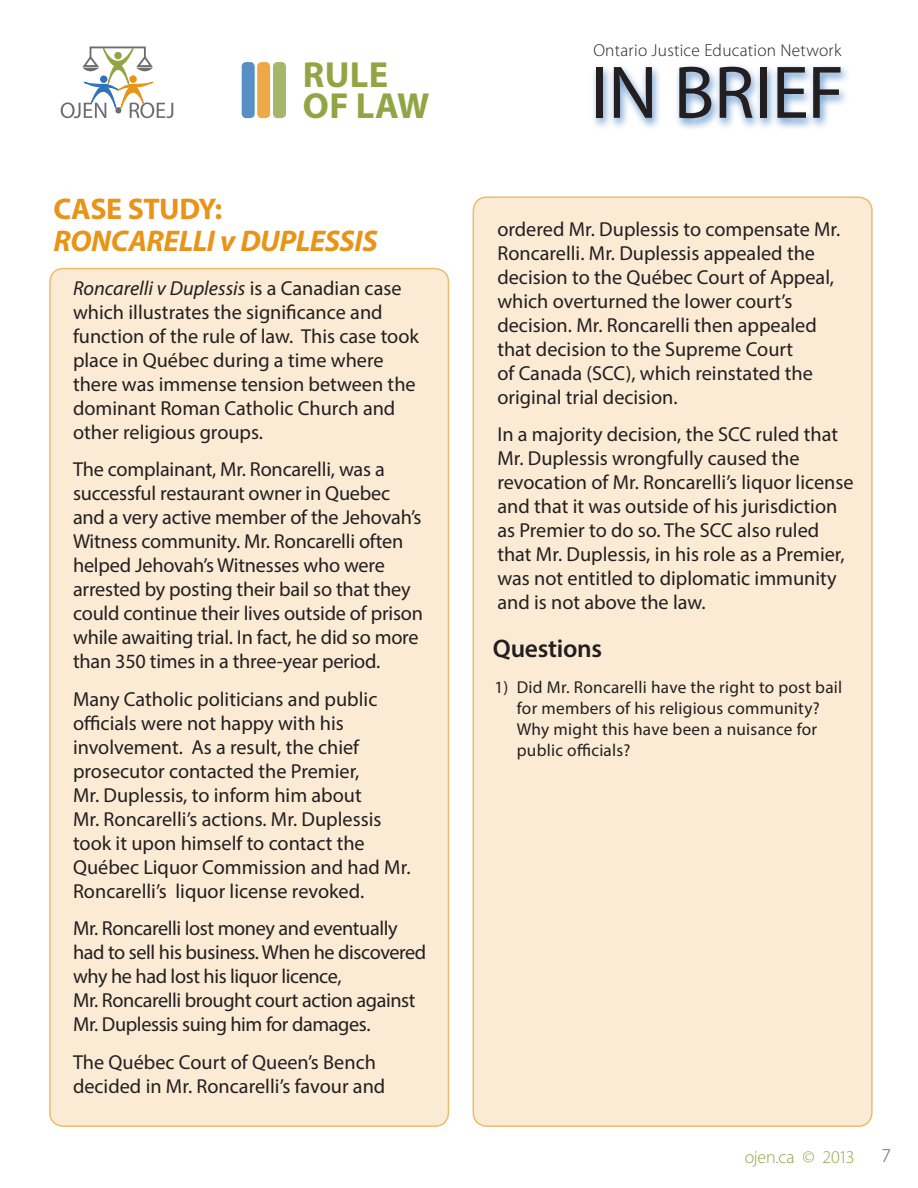
<style>
.page{position:relative;width:918px;height:1188px;background:#fff}
.page>*{position:absolute;margin:0;border:0;box-sizing:border-box;transform-origin:0 0}
.section_heading{font:75.3px "Myriad Pro";letter-spacing:-.01em;color:#231f20}
.t1{font:700 36.45px "Myriad Pro";letter-spacing:.01em;color:#93a445}
.Body_text{font:italic 700 30px/31.5px "Myriad Pro";letter-spacing:-.015em;color:#e89418}
.Bullet_Text{font:600 25.5px "Myriad Pro";letter-spacing:-.01em;color:#231f20}
.Body_Text_BOX{font:20.25px/24px "Myriad Pro";color:#231f20}
.Body_Text_BOX-2{font:20.25px/24px "Myriad Pro";letter-spacing:-.02em;color:#231f20}
.t2{font:300 19.5px "Myriad Pro";color:#57585a}
.t3{font:300 18px "Myriad Pro";letter-spacing:-.015em;color:#93a445}
.t4{font:300 17.4px "Myriad Pro";letter-spacing:.015em;color:#231f20}
.Bullet_Text-2{font:17.25px/21px "Myriad Pro";letter-spacing:.015em;color:#231f20}
.s1{font-style:normal}
.s2{font-style:italic}
</style>
<div class="page">
<div style="left:473px;top:197px;width:399px;height:929px;background:#fbead4;border-radius:14px"></div>
<div style="left:473px;top:196px;width:400px;height:931px;border:2px solid #e89418;border-radius:14px"></div>
<div style="left:50px;top:269px;width:398px;height:857px;background:#fbead4;border-radius:14px"></div>
<div style="left:49px;top:268px;width:400px;height:859px;border:2px solid #e89418;border-radius:14px"></div>
<div style="left:591px;top:63px;width:260px;height:68px;background:#3073ba;opacity:.75"></div>
<svg style="left:61px;top:46px;width:112px;height:72px"></svg>
<div style="left:242px;top:62px;width:13px;height:56px;background:#598fc7;border-radius:4px"></div>
<div style="left:257px;top:62px;width:13px;height:56px;background:#eca946;border-radius:4px"></div>
<div style="left:273px;top:62px;width:13px;height:56px;background:#a8b66a;border-radius:4px"></div>
<p class="t1" style="left:303px;top:51px;width:87px">RULE</p>
<p class="t1" style="left:303px;top:82px;width:128px">OF LAW</p>
<p class="Body_text" style="left:54px;top:192px;width:326px"><span class="s1">CASE STUDY:<br></span>RONCARELLI v DUPLESSIS</p>
<p class="Body_Text_BOX" style="left:73px;top:276px;width:348px"><span class="s2">Roncarelli v Duplessis</span> is a Canadian case which illustrates the significance and function of the rule of law. This case took place in Québec during a time where there was immense tension between the dominant Roman Catholic Church and other religious groups.</p>
<p class="Body_Text_BOX" style="left:73px;top:457px;width:352px">The complainant, Mr. Roncarelli, was a successful restaurant owner in Quebec and a very active member of the Jehovah’s Witness community. Mr. Roncarelli often helped Jehovah’s Witnesses who were arrested by posting their bail so that they could continue their lives outside of prison while awaiting trial. In fact, he did so more than 350 times in a three-year period.</p>
<p class="Body_Text_BOX" style="left:73px;top:687px;width:339px">Many Catholic politicians and public officials were not happy with his involvement. As a result, the chief prosecutor contacted the Premier,<br>Mr. Duplessis, to inform him about<br>Mr. Roncarelli’s actions. Mr. Duplessis took it upon himself to contact the Québec Liquor Commission and had Mr.<br>Roncarelli’s liquor license revoked.</p>
<p class="Body_Text_BOX-2" style="left:73px;top:916px;width:355px">Mr. Roncarelli lost money and eventually had to sell his business. When he discovered why he had lost his liquor licence,<br>Mr. Roncarelli brought court action against Mr. Duplessis suing him for damages.</p>
<p class="Body_Text_BOX" style="left:73px;top:1050px;width:314px">The Québec Court of Queen’s Bench decided in Mr. Roncarelli’s favour and</p>
<p class="t4" style="left:593px;top:40px;width:250px">Ontario Justice Education Network</p>
<p class="section_heading" style="left:591px;top:46px;width:255px">IN BRIEF</p>
<p class="Body_Text_BOX" style="left:497px;top:217px;width:345px">ordered Mr. Duplessis to compensate Mr.<br>Roncarelli. Mr. Duplessis appealed the decision to the Québec Court of Appeal, which overturned the lower court’s decision. Mr. Roncarelli then appealed that decision to the Supreme Court<br>of Canada (SCC), which reinstated the original trial decision.</p>
<p class="Body_Text_BOX" style="left:497px;top:422px;width:358px">In a majority decision, the SCC ruled that Mr. Duplessis wrongfully caused the revocation of Mr. Roncarelli’s liquor license and that it was outside of his jurisdiction as Premier to do so. The SCC also ruled that Mr. Duplessis, in his role as a Premier, was not entitled to diplomatic immunity and is not above the law.</p>
<p class="Bullet_Text" style="left:493px;top:632px;width:111px">Questions</p>
<p class="Bullet_Text-2" style="left:517px;top:677px;width:327px;text-indent:-22px">1) Did Mr. Roncarelli have the right to post bail for members of his religious community?<br>Why might this have been a nuisance for public officials?</p>
<p class="t3" style="left:745px;top:1146px;width:112px">ojen.ca © 2013</p>
<p class="t2" style="left:881px;top:1144px;width:11px">7</p>
</div>
